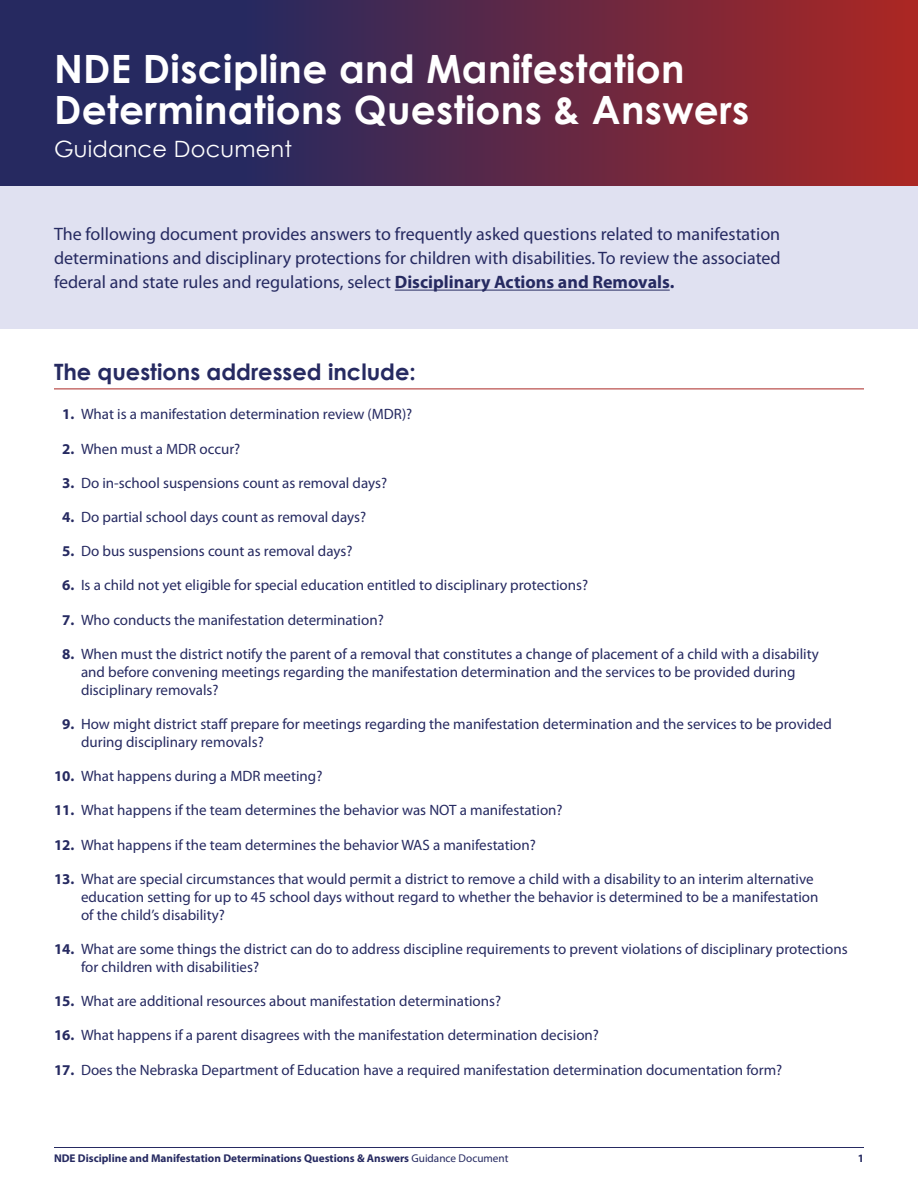
<style>
.page{position:relative;width:918px;height:1188px;background:#fff}
.page>*{position:absolute;margin:0;border:0;box-sizing:border-box;transform-origin:0 0}
.t1{font:700 39px/40.5px "Century Gothic";letter-spacing:.01em;color:#fff}
.t2{font:700 22.5px "Century Gothic";color:#262a61}
.t3{font:22.5px "Century Gothic";letter-spacing:.01em;color:#fff}
.t4{font:18px/24px "Myriad Pro";color:#262a61;text-align:justify}
.t5{font:15px/18px "Myriad Pro";color:#262a61}
.t6{font:700 11.25px "Myriad Pro";color:#262a61}
.s1{font-weight:700}
.s2{font-weight:400}
</style>
<div class="page">
<svg style="left:0;top:0;width:918px;height:186px;background:#572849"></svg>
<div style="left:0;top:186px;width:918px;height:142px;background:#e0e1f1"></div>
<hr style="left:395px;top:290px;width:275px;height:1px;background:#262a61">
<hr style="left:54px;top:389px;width:810px;height:1px;background:#ab2724">
<hr style="left:54px;top:1147px;width:810px;height:1px;background:#262a61">
<h1 class="t1" style="left:54px;top:48px;width:697px">NDE Discipline and Manifestation<br>Determinations Questions &amp; Answers</h1>
<h1 class="t3" style="left:54px;top:135px;width:240px">Guidance Document</h1>
<p class="t4" style="left:54px;top:222px;width:728px">The following document provides answers to frequently asked questions related to manifestation determinations and disciplinary protections for children with disabilities. To review the associated federal and state rules and regulations, select <span class="s1">Disciplinary Actions and Removals.</span></p>
<p class="t2" style="left:54px;top:357px;width:363px">The questions addressed include:</p>
<p class="t5" style="left:62px;top:405px;width:352px"><span class="s1">1.</span> What is a manifestation determination review (MDR)?</p>
<p class="t5" style="left:62px;top:439px;width:180px"><span class="s1">2.</span> When must a MDR occur?</p>
<p class="t5" style="left:62px;top:474px;width:327px"><span class="s1">3.</span> Do in-school suspensions count as removal days?</p>
<p class="t5" style="left:62px;top:508px;width:306px"><span class="s1">4.</span> Do partial school days count as removal days?</p>
<p class="t5" style="left:62px;top:542px;width:292px"><span class="s1">5.</span> Do bus suspensions count as removal days?</p>
<p class="t5" style="left:62px;top:576px;width:528px"><span class="s1">6.</span> Is a child not yet eligible for special education entitled to disciplinary protections?</p>
<p class="t5" style="left:62px;top:610px;width:323px"><span class="s1">7.</span> Who conducts the manifestation determination?</p>
<p class="t5" style="left:81px;top:645px;width:740px;text-indent:-19px"><span class="s1">8.</span> When must the district notify the parent of a removal that constitutes a change of placement of a child with a disability and before convening meetings regarding the manifestation determination and the services to be provided during disciplinary removals?</p>
<p class="t5" style="left:81px;top:715px;width:752px;text-indent:-19px"><span class="s1">9.</span> How might district staff prepare for meetings regarding the manifestation determination and the services to be provided during disciplinary removals?</p>
<p class="t5" style="left:54px;top:767px;width:270px"><span class="s1">10.</span> What happens during a MDR meeting?</p>
<p class="t5" style="left:54px;top:801px;width:510px"><span class="s1">11.</span> What happens if the team determines the behavior was NOT a manifestation?</p>
<p class="t5" style="left:54px;top:835px;width:483px"><span class="s1">12.</span> What happens if the team determines the behavior WAS a manifestation?</p>
<p class="t5" style="left:81px;top:870px;width:739px;text-indent:-27px"><span class="s1">13.</span> What are special circumstances that would permit a district to remove a child with a disability to an interim alternative education setting for up to 45 school days without regard to whether the behavior is determined to be a manifestation of the child’s disability?</p>
<p class="t5" style="left:81px;top:940px;width:768px;text-indent:-27px"><span class="s1">14.</span> What are some things the district can do to address discipline requirements to prevent violations of disciplinary protections for children with disabilities?</p>
<p class="t5" style="left:54px;top:992px;width:449px"><span class="s1">15.</span> What are additional resources about manifestation determinations?</p>
<p class="t5" style="left:54px;top:1026px;width:547px"><span class="s1">16.</span> What happens if a parent disagrees with the manifestation determination decision?</p>
<p class="t5" style="left:54px;top:1060px;width:730px"><span class="s1">17.</span> Does the Nebraska Department of Education have a required manifestation determination documentation form?</p>
<p class="t6" style="left:54px;top:1150px;width:456px">NDE Discipline and Manifestation Determinations Questions &amp; Answers <span class="s2">Guidance Document</span></p>
<p class="t6" style="left:858px;top:1150px;width:8px">1</p>
</div>
